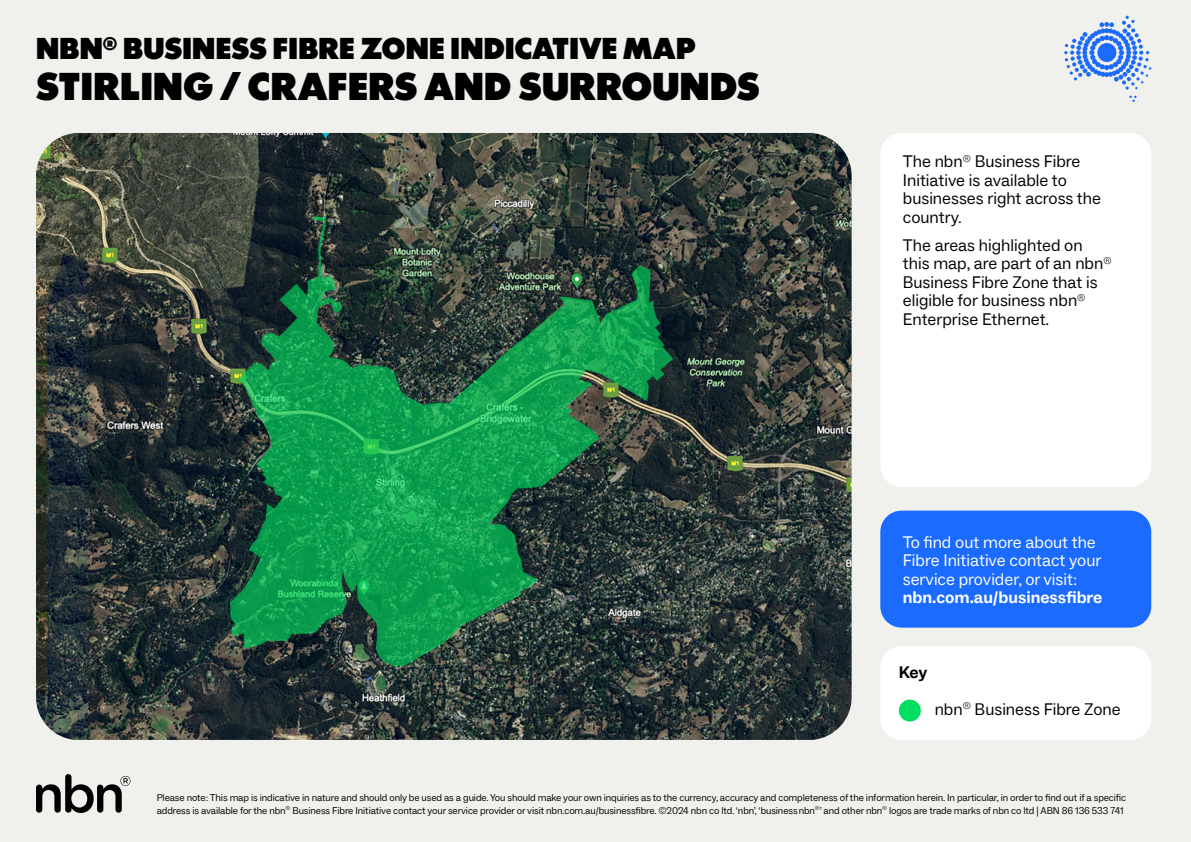
<style>
.page{position:relative;width:1191px;height:842px;background:#f0f0ed}
.page>*{position:absolute;margin:0;border:0;box-sizing:border-box;transform-origin:0 0}
.t1{font:36px "Supreme LL Jumbo";letter-spacing:.01em;color:#000}
.t2{font:28px "Supreme LL Jumbo";letter-spacing:.01em;color:#000}
.t3{font:17px/18.4px "ABC Social";color:#000}
.t4{font:17px/18.4px "ABC Social";color:#fff}
.t5{font:700 17px "ABC Social";color:#000}
.t6{font:10px/12.4px "ABC Social";letter-spacing:-.01em;color:#000}
.s1{font-weight:700}
</style>
<div class="page">
<div style="left:880px;top:646px;width:271px;height:94px;background:#fff;border-radius:21px"></div>
<img style="left:36px;top:133px;width:815px;height:607px">
<svg style="left:36px;top:774px;width:94px;height:39px"></svg>
<svg style="left:1129px;top:96px;width:7px;height:6px"></svg>
<svg style="left:1064px;top:16px;width:87px;height:74px"></svg>
<div style="left:880px;top:133px;width:271px;height:354px;background:#fff;border-radius:21px"></div>
<div style="left:880px;top:511px;width:271px;height:117px;background:#1c6bff;border-radius:21px"></div>
<div style="left:899px;top:700px;width:21px;height:21px;background:#00de61;border-radius:50%"></div>
<p class="t2" style="left:36px;top:33px;width:661px">NBN<sup>®</sup> BUSINESS FIBRE ZONE INDICATIVE MAP</p>
<p class="t1" style="left:36px;top:67px;width:725px">STIRLING / CRAFERS AND SURROUNDS</p>
<p class="t3" style="left:903px;top:153px;width:200px">The nbn<sup>®</sup> Business Fibre<br>Initiative is available to businesses right across the country.</p>
<p class="t3" style="left:903px;top:236px;width:210px">The areas highlighted on this map, are part of an nbn<sup>®<br></sup>Business Fibre Zone that is eligible for business nbn<sup>®<br></sup>Enterprise Ethernet.</p>
<p class="t4" style="left:903px;top:533px;width:200px">To find out more about the<br>Fibre Initiative contact your</p>
<p class="t4" style="left:903px;top:570px;width:201px">service provider, or visit: <span class="s1">nbn.com.au/businessfibre</span></p>
<p class="t5" style="left:899px;top:662px;width:30px">Key</p>
<p class="t3" style="left:934px;top:700px;width:187px">nbn<sup>®</sup> Business Fibre Zone</p>
<p class="t6" style="left:157px;top:792px;width:971px">Please note: This map is indicative in nature and should only be used as a guide. You should make your own inquiries as to the currency, accuracy and completeness of the information herein. In particular, in order to find out if a specific address is available for the nbn<sup>®</sup> Business Fibre Initiative contact your service provider or visit nbn.com.au/businessfibre. ©2024 nbn co ltd. ‘nbn’, ‘businessnbn<sup>®</sup>’ and other nbn<sup>®</sup> logos are trade marks of nbn co ltd | ABN 86 136 533 741</p>
</div>
